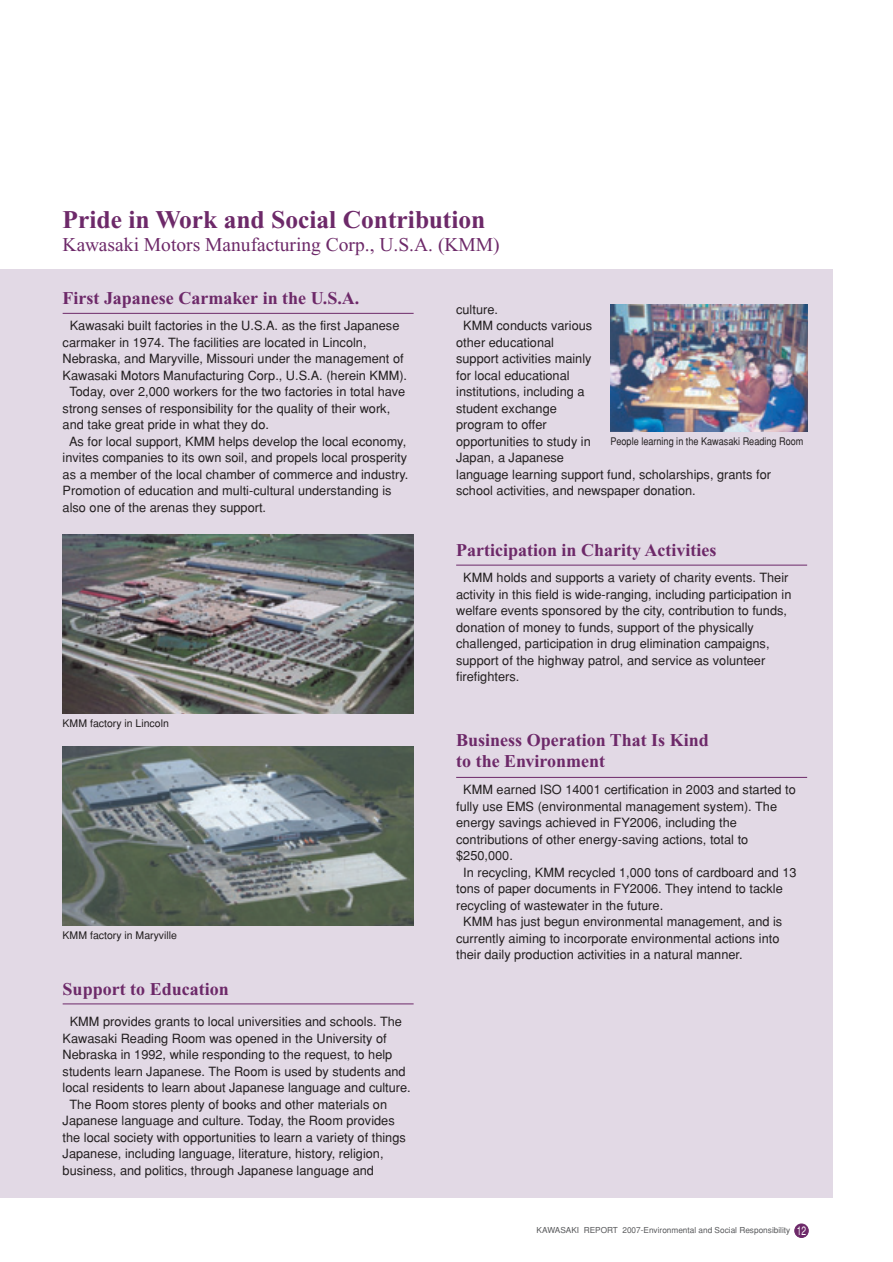
<style>
.page{position:relative;width:893px;height:1262px;background:#fff}
.page>*{position:absolute;margin:0;border:0;box-sizing:border-box;transform-origin:0 0}
.t1{font:700 25.5px "Times New Roman";color:#6d2969}
.t2{font:19.5px "Times New Roman";color:#6d2969}
.t3{font:700 18px/21.8px "Times New Roman";color:#6d2969}
.t4{font:12.75px/16.5px "Helvetica";color:#231f20}
.t5{font:12.15px "Helvetica";color:#fff;scale:.7 1}
.t6{font:10.5px "Helvetica";color:#231f20}
.t7{font:10.5px "Helvetica";color:#231f20;scale:.87 1}
.t8{font:8.25px "Helvetica";color:#57585a}
</style>
<div class="page">
<div style="left:0;top:269px;width:832px;height:929px;background:#e2d9e5"></div>
<img style="left:610px;top:304px;width:197px;height:128px">
<img style="left:63px;top:746px;width:350px;height:179px">
<img style="left:63px;top:535px;width:350px;height:178px">
<div style="left:794px;top:1223px;width:14px;height:14px;background:#6d2969;border:1px solid #6d2969;border-radius:50%"></div>
<hr style="left:63px;top:1003px;width:350px;height:1px;background:#6d2969">
<hr style="left:456px;top:777px;width:351px;height:1px;background:#6d2969">
<hr style="left:456px;top:564px;width:351px;height:1px;background:#6d2969">
<hr style="left:63px;top:313px;width:350px;height:1px;background:#6d2969">
<h1 class="t1" style="left:63px;top:211px;width:424px">Pride in Work and Social Contribution</h1>
<h2 class="t2" style="left:63px;top:237px;width:438px">Kawasaki Motors Manufacturing Corp., U.S.A. (KMM)</h2>
<h3 class="t3" style="left:63px;top:289px;width:298px">First Japanese Carmaker in the U.S.A.</h3>
<p class="t4" style="left:70px;top:319px;width:331px">Kawasaki built factories in the U.S.A. as the first Japanese</p>
<p class="t4" style="left:63px;top:335px;width:305px">carmaker in 1974. The facilities are located in Lincoln,</p>
<p class="t4" style="left:63px;top:352px;width:342px">Nebraska, and Maryville, Missouri under the management of</p>
<p class="t4" style="left:63px;top:368px;width:346px">Kawasaki Motors Manufacturing Corp., U.S.A. (herein KMM).</p>
<p class="t4" style="left:69px;top:385px;width:337px">Today, over 2,000 workers for the two factories in total have</p>
<p class="t4" style="left:63px;top:401px;width:329px">strong senses of responsibility for the quality of their work,</p>
<p class="t4" style="left:63px;top:418px;width:208px">and take great pride in what they do.</p>
<p class="t4" style="left:69px;top:434px;width:339px">As for local support, KMM helps develop the local economy,</p>
<p class="t4" style="left:63px;top:451px;width:346px">invites companies to its own soil, and propels local prosperity</p>
<p class="t4" style="left:63px;top:467px;width:347px">as a member of the local chamber of commerce and industry.</p>
<p class="t4" style="left:63px;top:484px;width:330px">Promotion of education and multi-cultural understanding is</p>
<p class="t4" style="left:63px;top:500px;width:205px">also one of the arenas they support.</p>
<p class="t6" style="left:63px;top:720px;width:108px">KMM factory in Lincoln</p>
<p class="t6" style="left:63px;top:931px;width:116px">KMM factory in Maryville</p>
<h3 class="t3" style="left:63px;top:979px;width:168px">Support to Education</h3>
<p class="t4" style="left:70px;top:1014px;width:334px">KMM provides grants to local universities and schools. The</p>
<p class="t4" style="left:63px;top:1031px;width:325px">Kawasaki Reading Room was opened in the University of</p>
<p class="t4" style="left:63px;top:1047px;width:331px">Nebraska in 1992, while responding to the request, to help</p>
<p class="t4" style="left:63px;top:1064px;width:344px">students learn Japanese. The Room is used by students and</p>
<p class="t4" style="left:63px;top:1080px;width:349px">local residents to learn about Japanese language and culture.</p>
<p class="t4" style="left:69px;top:1097px;width:319px">The Room stores plenty of books and other materials on</p>
<p class="t4" style="left:63px;top:1113px;width:333px">Japanese language and culture. Today, the Room provides</p>
<p class="t4" style="left:63px;top:1130px;width:344px">the local society with opportunities to learn a variety of things</p>
<p class="t4" style="left:63px;top:1146px;width:322px">Japanese, including language, literature, history, religion,</p>
<p class="t4" style="left:63px;top:1163px;width:313px">business, and politics, through Japanese language and</p>
<p class="t4" style="left:456px;top:302px;width:43px">culture.</p>
<p class="t4" style="left:463px;top:318px;width:130px">KMM conducts various</p>
<p class="t4" style="left:456px;top:335px;width:99px">other educational</p>
<p class="t4" style="left:456px;top:351px;width:137px">support activities mainly</p>
<p class="t4" style="left:456px;top:368px;width:115px">for local educational</p>
<p class="t4" style="left:456px;top:384px;width:130px">institutions, including a</p>
<p class="t4" style="left:456px;top:401px;width:102px">student exchange</p>
<p class="t4" style="left:456px;top:417px;width:92px">program to offer</p>
<p class="t4" style="left:456px;top:434px;width:136px">opportunities to study in</p>
<p class="t4" style="left:456px;top:450px;width:109px">Japan, a Japanese</p>
<p class="t4" style="left:456px;top:467px;width:316px">language learning support fund, scholarships, grants for</p>
<p class="t4" style="left:456px;top:483px;width:241px">school activities, and newspaper donation.</p>
<p class="t7" style="left:610px;top:437px;width:223px">People learning in the Kawasaki Reading Room</p>
<h3 class="t3" style="left:456px;top:541px;width:262px">Participation in Charity Activities</h3>
<p class="t4" style="left:456px;top:570px;width:337px;text-indent:7px">KMM holds and supports a variety of charity events. Their activity in this field is wide-ranging, including participation in welfare events sponsored by the city, contribution to funds, donation of money to funds, support of the physically challenged, participation in drug elimination campaigns, support of the highway patrol, and service as volunteer firefighters.</p>
<h3 class="t3" style="left:456px;top:731px;width:254px">Business Operation That Is Kind to the Environment</h3>
<p class="t4" style="left:463px;top:782px;width:334px">KMM earned ISO 14001 certification in 2003 and started to</p>
<p class="t4" style="left:456px;top:799px;width:322px">fully use EMS (environmental management system). The</p>
<p class="t4" style="left:456px;top:815px;width:282px">energy savings achieved in FY2006, including the</p>
<p class="t4" style="left:456px;top:832px;width:293px">contributions of other energy-saving actions, total to</p>
<p class="t4" style="left:456px;top:848px;width:58px">$250,000.</p>
<p class="t4" style="left:463px;top:865px;width:335px">In recycling, KMM recycled 1,000 tons of cardboard and 13</p>
<p class="t4" style="left:456px;top:881px;width:328px">tons of paper documents in FY2006. They intend to tackle</p>
<p class="t4" style="left:456px;top:898px;width:208px">recycling of wastewater in the future.</p>
<p class="t4" style="left:463px;top:914px;width:320px">KMM has just begun environmental management, and is</p>
<p class="t4" style="left:456px;top:931px;width:325px">currently aiming to incorporate environmental actions into</p>
<p class="t4" style="left:456px;top:947px;width:288px">their daily production activities in a natural manner.</p>
<p class="t5" style="left:796px;top:1226px;width:15px">12</p>
<p class="t8" style="left:536px;top:1227px;width:255px">KAWASAKI REPORT 2007-Environmental and Social Responsibility</p>
</div>
